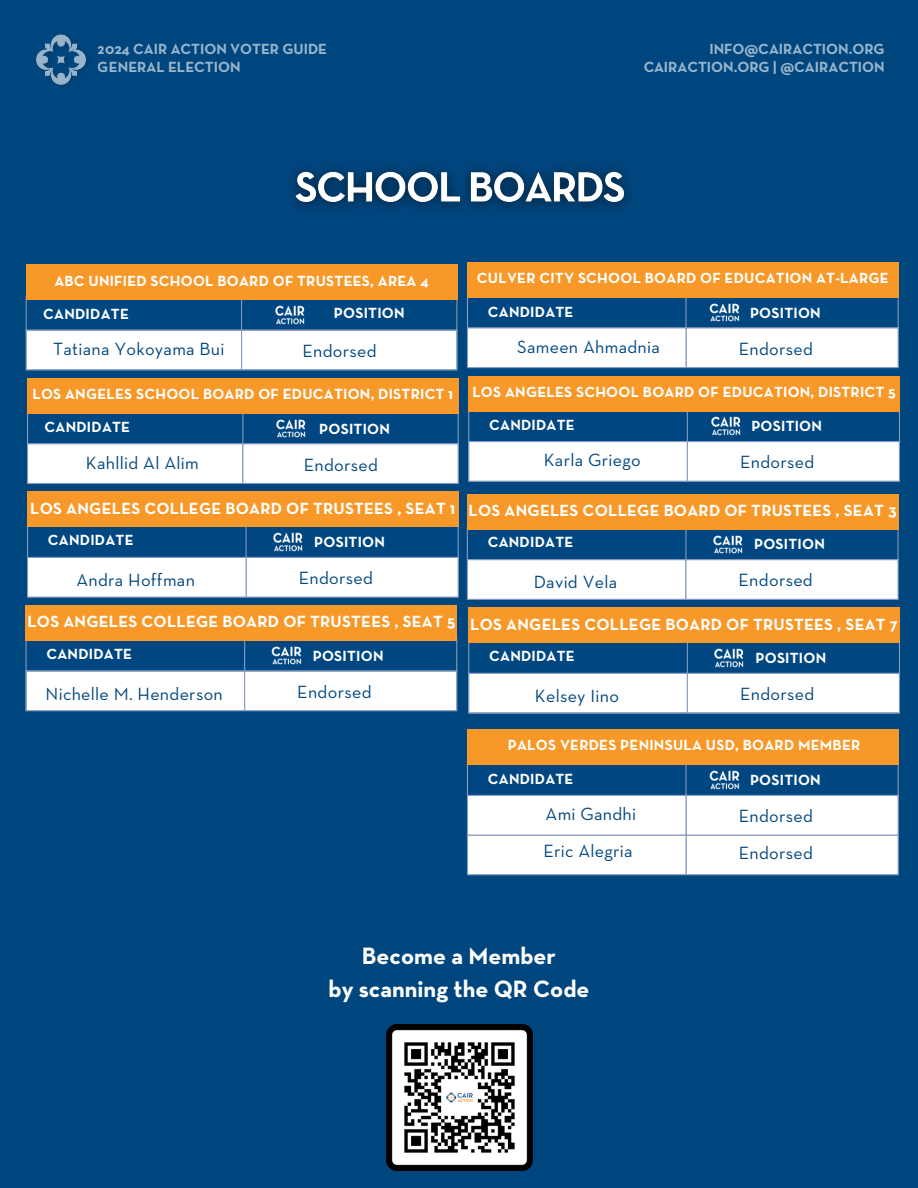
<style>
.page{position:relative;width:918px;height:1188px;background:#00467e}
.page>*{position:absolute;margin:0;border:0;box-sizing:border-box;transform-origin:0 0}
.t1{font:700 24px/33.6px "Neutraface Text";color:#fff;text-align:center}
.t2{font:18px "Neutraface Text";letter-spacing:.015em;color:#00477f}
.t3{font:700 16.5px "Neutraface Text";letter-spacing:.015em;color:#fff}
.t4{font:700 15px/18px "Neutraface Text";letter-spacing:.015em;color:#fff}
</style>
<div class="page">
<img style="left:293px;top:168px;width:336px;height:41px">
<svg style="left:28px;top:413px;width:430px;height:70px"></svg>
<hr style="left:27px;top:411px;width:1px;height:72px;background:#849bc1">
<hr style="left:242px;top:411px;width:1px;height:72px;background:#849bc1">
<hr style="left:458px;top:411px;width:1px;height:72px;background:#849bc1">
<hr style="left:27px;top:443px;width:432px;height:1px;background:#849bc1">
<hr style="left:27px;top:483px;width:432px;height:1px;background:#849bc1">
<svg style="left:468px;top:529px;width:429px;height:70px"></svg>
<hr style="left:467px;top:527px;width:1px;height:72px;background:#849bc1">
<hr style="left:685px;top:527px;width:1px;height:72px;background:#849bc1">
<hr style="left:897px;top:527px;width:2px;height:72px;background:#849bc1">
<hr style="left:467px;top:559px;width:432px;height:1px;background:#849bc1">
<hr style="left:467px;top:599px;width:432px;height:1px;background:#849bc1">
<svg style="left:469px;top:411px;width:430px;height:70px"></svg>
<hr style="left:468px;top:409px;width:1px;height:72px;background:#849bc1">
<hr style="left:687px;top:409px;width:1px;height:72px;background:#849bc1">
<hr style="left:899px;top:409px;width:1px;height:72px;background:#849bc1">
<hr style="left:468px;top:441px;width:432px;height:1px;background:#849bc1">
<hr style="left:468px;top:481px;width:432px;height:1px;background:#849bc1">
<div style="left:27px;top:378px;width:432px;height:35px;background:#f89828"></div>
<div style="left:467px;top:494px;width:432px;height:35px;background:#f89828"></div>
<div style="left:468px;top:376px;width:432px;height:35px;background:#f89828"></div>
<img style="left:275px;top:417px;width:35px;height:23px">
<img style="left:712px;top:533px;width:35px;height:23px">
<img style="left:710px;top:415px;width:35px;height:22px">
<svg style="left:27px;top:300px;width:429px;height:69px"></svg>
<hr style="left:26px;top:297px;width:1px;height:72px;background:#849bc1">
<hr style="left:241px;top:297px;width:1px;height:72px;background:#849bc1">
<hr style="left:456px;top:297px;width:1px;height:72px;background:#849bc1">
<hr style="left:26px;top:330px;width:431px;height:1px;background:#849bc1">
<hr style="left:26px;top:369px;width:431px;height:1px;background:#849bc1">
<svg style="left:468px;top:297px;width:430px;height:70px"></svg>
<hr style="left:467px;top:295px;width:1px;height:72px;background:#849bc1">
<hr style="left:685px;top:295px;width:2px;height:72px;background:#849bc1">
<hr style="left:898px;top:295px;width:1px;height:72px;background:#849bc1">
<hr style="left:467px;top:327px;width:432px;height:1px;background:#849bc1">
<hr style="left:467px;top:367px;width:432px;height:1px;background:#849bc1">
<div style="left:26px;top:265px;width:431px;height:35px;background:#f89828"></div>
<div style="left:467px;top:262px;width:432px;height:35px;background:#f89828"></div>
<img style="left:274px;top:304px;width:35px;height:22px">
<img style="left:709px;top:301px;width:35px;height:23px">
<img style="left:36px;top:34px;width:52px;height:51px">
<img style="left:386px;top:1025px;width:146px;height:146px">
<svg style="left:468px;top:765px;width:430px;height:109px"></svg>
<hr style="left:467px;top:762px;width:1px;height:112px;background:#849bc1">
<hr style="left:685px;top:762px;width:2px;height:112px;background:#849bc1">
<hr style="left:898px;top:762px;width:1px;height:112px;background:#849bc1">
<hr style="left:467px;top:795px;width:432px;height:1px;background:#849bc1">
<hr style="left:467px;top:835px;width:432px;height:1px;background:#849bc1">
<hr style="left:467px;top:874px;width:432px;height:1px;background:#849bc1">
<div style="left:467px;top:730px;width:432px;height:35px;background:#f89828"></div>
<img style="left:709px;top:769px;width:35px;height:22px">
<svg style="left:28px;top:527px;width:430px;height:70px"></svg>
<hr style="left:27px;top:524px;width:1px;height:73px;background:#849bc1">
<hr style="left:246px;top:524px;width:1px;height:73px;background:#849bc1">
<hr style="left:458px;top:524px;width:1px;height:73px;background:#849bc1">
<hr style="left:27px;top:557px;width:432px;height:1px;background:#849bc1">
<hr style="left:27px;top:597px;width:432px;height:1px;background:#849bc1">
<div style="left:27px;top:492px;width:432px;height:35px;background:#f89828"></div>
<img style="left:272px;top:531px;width:35px;height:22px">
<svg style="left:27px;top:641px;width:429px;height:69px"></svg>
<hr style="left:26px;top:638px;width:1px;height:72px;background:#849bc1">
<hr style="left:244px;top:638px;width:1px;height:72px;background:#849bc1">
<hr style="left:456px;top:638px;width:1px;height:72px;background:#849bc1">
<hr style="left:26px;top:670px;width:431px;height:2px;background:#849bc1">
<hr style="left:26px;top:710px;width:431px;height:1px;background:#849bc1">
<div style="left:26px;top:606px;width:431px;height:35px;background:#f89828"></div>
<img style="left:271px;top:644px;width:35px;height:23px">
<svg style="left:469px;top:643px;width:430px;height:69px"></svg>
<hr style="left:468px;top:640px;width:1px;height:72px;background:#849bc1">
<hr style="left:687px;top:640px;width:1px;height:72px;background:#849bc1">
<hr style="left:899px;top:640px;width:1px;height:72px;background:#849bc1">
<hr style="left:468px;top:673px;width:432px;height:1px;background:#849bc1">
<hr style="left:468px;top:712px;width:432px;height:2px;background:#849bc1">
<div style="left:468px;top:608px;width:432px;height:35px;background:#f89828"></div>
<img style="left:714px;top:647px;width:35px;height:22px">
<p class="t4" style="left:98px;top:41px;width:231px">2024 CAIR ACTION VOTER GUIDE<br>GENERAL ELECTION</p>
<p class="t4" style="left:643px;top:41px;width:243px;text-align:right">INFO@CAIRACTION.ORG<br>CAIRACTION.ORG | @CAIRACTION</p>
<p class="t4" style="left:54px;top:272px;width:376px">ABC UNIFIED SCHOOL BOARD OF TRUSTEES, AREA 4</p>
<p class="t4" style="left:477px;top:270px;width:413px">CULVER CITY SCHOOL BOARD OF EDUCATION AT-LARGE</p>
<h3 class="t4" style="left:43px;top:306px;width:87px">CANDIDATE</h3>
<p class="t4" style="left:488px;top:303px;width:87px">CANDIDATE</p>
<p class="t2" style="left:53px;top:341px;width:173px">Tatiana Yokoyama Bui</p>
<p class="t2" style="left:517px;top:339px;width:144px">Sameen Ahmadnia</p>
<h4 class="t4" style="left:334px;top:305px;width:72px">POSITION</h4>
<h4 class="t4" style="left:750px;top:304px;width:72px">POSITION</h4>
<h3 class="t2" style="left:302px;top:343px;width:76px">Endorsed</h3>
<p class="t2" style="left:739px;top:341px;width:76px">Endorsed</p>
<p class="t4" style="left:32px;top:386px;width:422px">LOS ANGELES SCHOOL BOARD OF EDUCATION, DISTRICT 1</p>
<h4 class="t4" style="left:472px;top:384px;width:425px">LOS ANGELES SCHOOL BOARD OF EDUCATION, DISTRICT 5</h4>
<p class="t4" style="left:45px;top:419px;width:87px">CANDIDATE</p>
<p class="t4" style="left:319px;top:420px;width:72px">POSITION</p>
<p class="t4" style="left:489px;top:417px;width:87px">CANDIDATE</p>
<h4 class="t4" style="left:751px;top:418px;width:72px">POSITION</h4>
<p class="t2" style="left:86px;top:455px;width:114px">Kahllid Al Alim</p>
<p class="t2" style="left:544px;top:452px;width:99px">Karla Griego</p>
<p class="t2" style="left:304px;top:457px;width:76px">Endorsed</p>
<h4 class="t2" style="left:740px;top:454px;width:76px">Endorsed</h4>
<p class="t3" style="left:30px;top:501px;width:427px">LOS ANGELES COLLEGE BOARD OF TRUSTEES , SEAT 1</p>
<p class="t3" style="left:469px;top:503px;width:430px">LOS ANGELES COLLEGE BOARD OF TRUSTEES , SEAT 3</p>
<h3 class="t4" style="left:48px;top:532px;width:87px">CANDIDATE</h3>
<p class="t4" style="left:314px;top:534px;width:72px">POSITION</p>
<p class="t2" style="left:299px;top:570px;width:76px">Endorsed</p>
<h4 class="t2" style="left:76px;top:572px;width:120px">Andra Hoffman</h4>
<p class="t4" style="left:488px;top:534px;width:87px">CANDIDATE</p>
<p class="t2" style="left:534px;top:574px;width:85px">David Vela</p>
<p class="t4" style="left:754px;top:536px;width:72px">POSITION</p>
<p class="t2" style="left:739px;top:572px;width:76px">Endorsed</p>
<p class="t3" style="left:27px;top:615px;width:430px">LOS ANGELES COLLEGE BOARD OF TRUSTEES , SEAT 5</p>
<p class="t3" style="left:470px;top:617px;width:429px">LOS ANGELES COLLEGE BOARD OF TRUSTEES , SEAT 7</p>
<h3 class="t4" style="left:46px;top:646px;width:87px">CANDIDATE</h3>
<p class="t4" style="left:313px;top:648px;width:72px">POSITION</p>
<p class="t2" style="left:297px;top:684px;width:76px">Endorsed</p>
<h4 class="t2" style="left:46px;top:686px;width:179px">Nichelle M. Henderson</h4>
<p class="t4" style="left:489px;top:648px;width:87px">CANDIDATE</p>
<p class="t4" style="left:756px;top:650px;width:72px">POSITION</p>
<p class="t2" style="left:740px;top:686px;width:76px">Endorsed</p>
<h4 class="t2" style="left:535px;top:688px;width:86px">Kelsey Iino</h4>
<p class="t4" style="left:508px;top:737px;width:354px">PALOS VERDES PENINSULA USD, BOARD MEMBER</p>
<h4 class="t4" style="left:488px;top:771px;width:87px">CANDIDATE</h4>
<h4 class="t2" style="left:546px;top:806px;width:92px">Ami Gandhi</h4>
<p class="t4" style="left:750px;top:772px;width:72px">POSITION</p>
<p class="t2" style="left:739px;top:808px;width:76px">Endorsed</p>
<h4 class="t2" style="left:543px;top:843px;width:91px">Eric Alegria</h4>
<h4 class="t2" style="left:739px;top:845px;width:76px">Endorsed</h4>
<p class="t1" style="left:328px;top:940px;width:263px">Become a Member<br>by scanning the QR Code</p>
</div>
